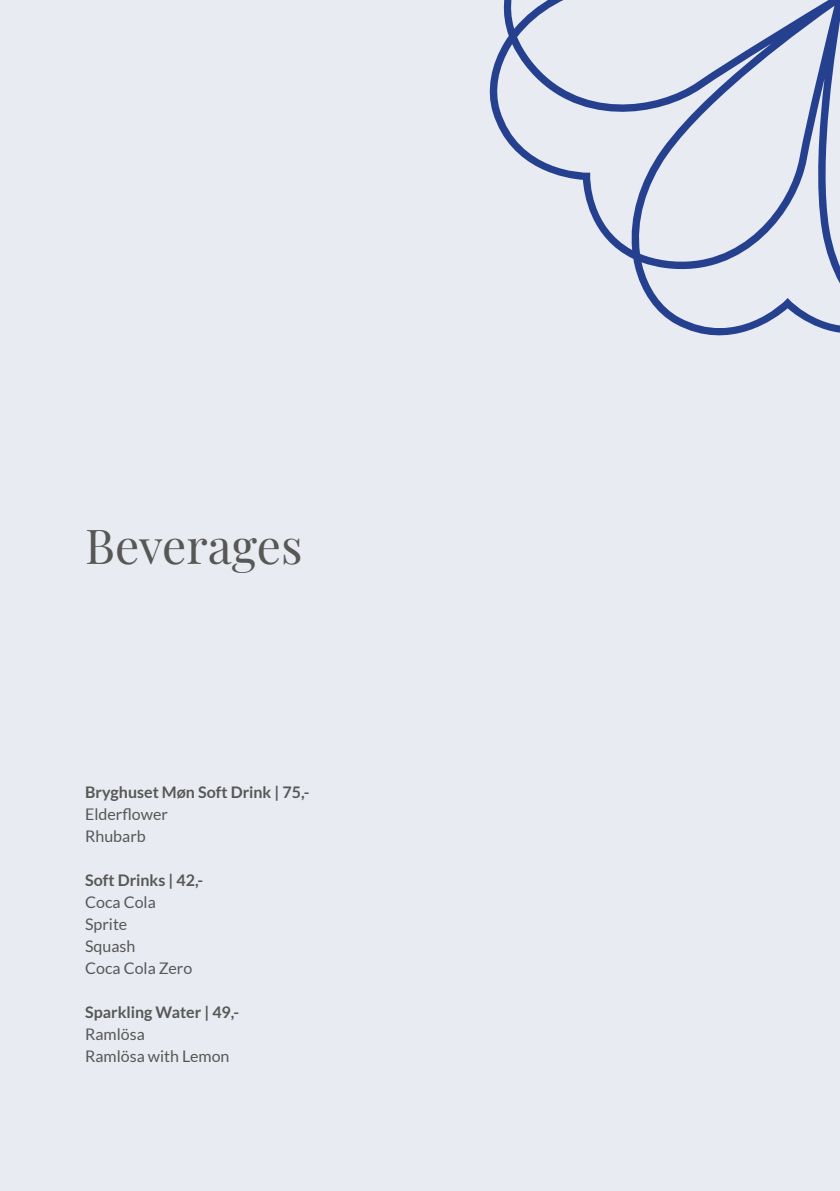
<style>
.page{position:relative;width:840px;height:1191px;background:#fff}
.page>*{position:absolute;margin:0;border:0;box-sizing:border-box;transform-origin:0 0}
.Rubrikker{font:48px "Playfair Display";color:#575756}
.t1{font:16px "Lato";color:#575756}
.Brød_rubrikker{font:700 16px "Lato";color:#575756}
</style>
<div class="page">
<div style="left:0;top:0;width:839px;height:1191px;background:#e9ebf2"></div>
<svg style="left:489px;top:0;width:350px;height:336px"></svg>
<p class="Rubrikker" style="left:85px;top:508px;width:219px">Beverages</p>
<p class="Brød_rubrikker" style="left:85px;top:783px;width:226px">Bryghuset Møn Soft Drink | 75,-</p>
<p class="t1" style="left:85px;top:805px;width:84px">Elderflower</p>
<p class="t1" style="left:85px;top:827px;width:62px">Rhubarb</p>
<p class="Brød_rubrikker" style="left:85px;top:871px;width:120px">Soft Drinks | 42,-</p>
<p class="t1" style="left:85px;top:893px;width:72px">Coca Cola</p>
<p class="t1" style="left:85px;top:915px;width:44px">Sprite</p>
<p class="t1" style="left:85px;top:937px;width:52px">Squash</p>
<p class="t1" style="left:85px;top:959px;width:109px">Coca Cola Zero</p>
<p class="Brød_rubrikker" style="left:85px;top:1003px;width:155px">Sparkling Water | 49,-</p>
<p class="t1" style="left:85px;top:1025px;width:61px">Ramlösa</p>
<p class="t1" style="left:85px;top:1047px;width:146px">Ramlösa with Lemon</p>
</div>
